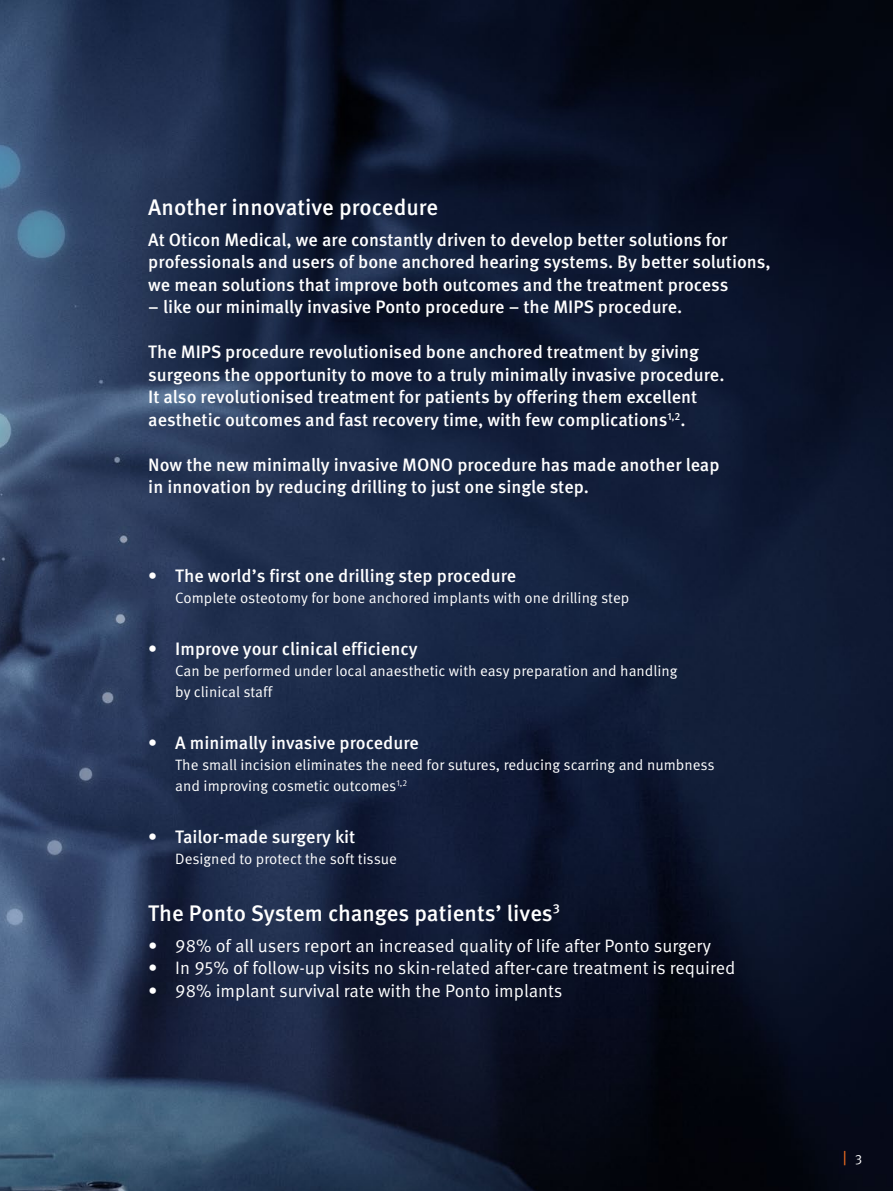
<style>
.page{position:relative;width:893px;height:1191px;background:#fff}
.page>*{position:absolute;margin:0;border:0;box-sizing:border-box;transform-origin:0 0}
.t1{font:500 22.5px "Meta Pro OM";color:#fff}
.t2{font:500 18px/22.5px "Meta Pro OM";color:#fff}
.t3{font:18px "Meta Pro OM";color:#fff}
.t4{font:15px/21px "Meta Pro OM";color:#fff}
.t5{font:13.5px "Meta Pro OM";color:#fff}
</style>
<div class="page">
<img style="left:0;top:0;width:893px;height:1191px">
<svg style="left:844px;top:1150px;width:1px;height:15px"></svg>
<p class="t1" style="left:148px;top:193px;width:292px">Another innovative procedure</p>
<p class="t2" style="left:148px;top:228px;width:624px">At Oticon Medical, we are constantly driven to develop better solutions for professionals and users of bone anchored hearing systems. By better solutions, we mean solutions that improve both outcomes and the treatment process</p>
<p class="t2" style="left:148px;top:296px;width:536px">– like our minimally invasive Ponto procedure – the MIPS procedure.</p>
<p class="t2" style="left:148px;top:341px;width:578px">The MIPS procedure revolutionised bone anchored treatment by giving surgeons the opportunity to move to a truly minimally invasive procedure.<br>It also revolutionised treatment for patients by offering them excellent aesthetic outcomes and fast recovery time, with few complications<sup>1,2</sup>.</p>
<p class="t2" style="left:148px;top:453px;width:573px">Now the new minimally invasive MONO procedure has made another leap in innovation by reducing drilling to just one single step.</p>
<p class="t2" style="left:148px;top:564px;width:369px">• The world’s first one drilling step procedure</p>
<p class="t4" style="left:175px;top:587px;width:455px">Complete osteotomy for bone anchored implants with one drilling step</p>
<p class="t2" style="left:148px;top:637px;width:271px">• Improve your clinical efficiency</p>
<p class="t4" style="left:175px;top:660px;width:504px">Can be performed under local anaesthetic with easy preparation and handling by clinical staff</p>
<p class="t2" style="left:148px;top:731px;width:272px">• A minimally invasive procedure</p>
<p class="t4" style="left:175px;top:754px;width:541px">The small incision eliminates the need for sutures, reducing scarring and numbness and improving cosmetic outcomes<sup>1,2</sup></p>
<p class="t2" style="left:148px;top:825px;width:209px">• Tailor-made surgery kit</p>
<p class="t4" style="left:175px;top:848px;width:223px">Designed to protect the soft tissue</p>
<p class="t1" style="left:148px;top:898px;width:413px">The Ponto System changes patients’ lives<sup>3</sup></p>
<p class="t3" style="left:148px;top:934px;width:564px">• 98% of all users report an increased quality of life after Ponto surgery</p>
<p class="t3" style="left:148px;top:957px;width:589px">• In 95% of follow-up visits no skin-related after-care treatment is required</p>
<p class="t3" style="left:148px;top:979px;width:416px">• 98% implant survival rate with the Ponto implants</p>
<p class="t5" style="left:855px;top:1151px;width:9px">3</p>
</div>
